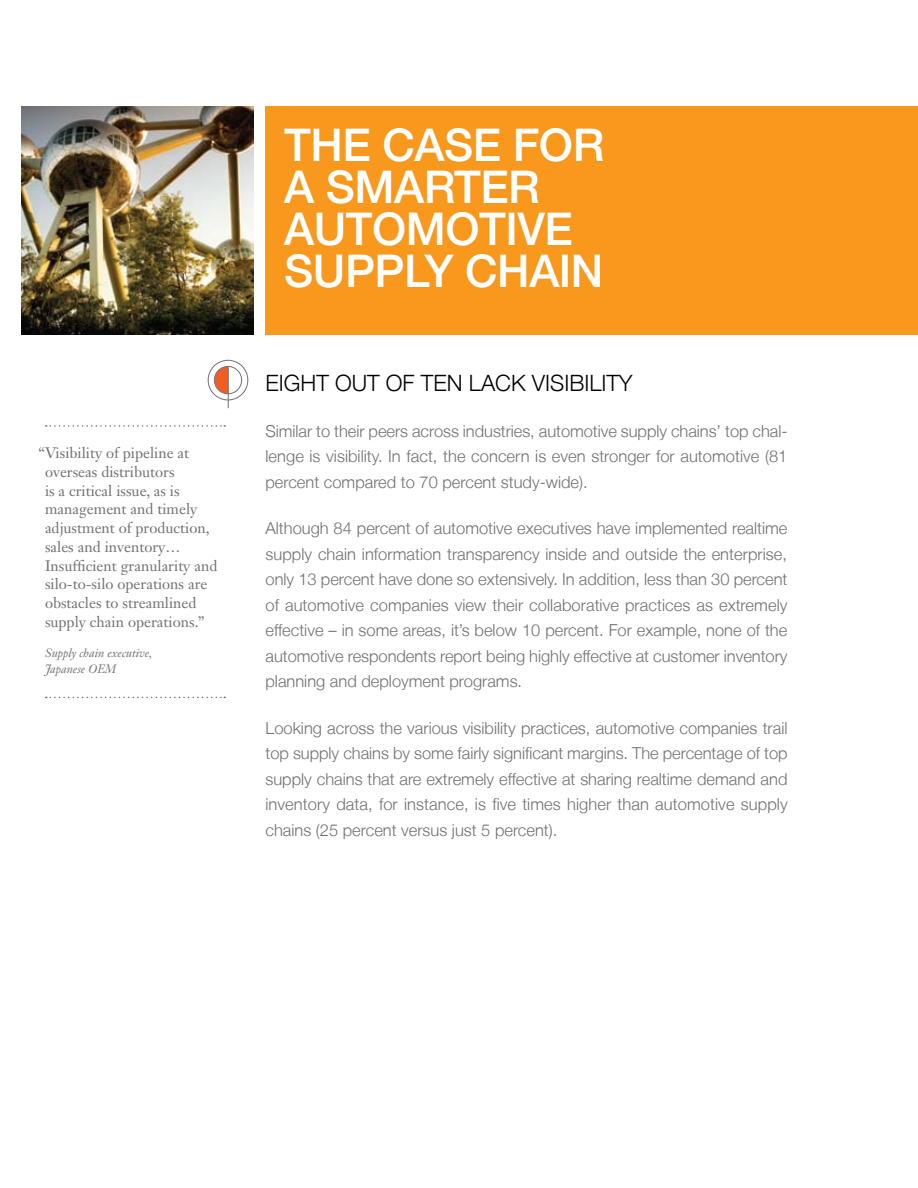
<style>
.page{position:relative;width:918px;height:1188px;background:#fff}
.page>*{position:absolute;margin:0;border:0;box-sizing:border-box;transform-origin:0 0}
.t1{font:500 45px/42px "Helvetica Neue LT";letter-spacing:-.01em;color:#fff}
.t2{font:300 22.5px "Helvetica Neue LT";color:#000}
.t3{font:300 16.5px/25.5px "Helvetica Neue LT";color:#717074;text-align:justify}
.t4{font:15px/18.8px "Janson Text LT Std";color:#717074}
.t5{font:italic 12px/16.5px "Janson Text LT Std";color:#717074}
</style>
<div class="page">
<img style="left:21px;top:106px;width:233px;height:229px">
<div style="left:266px;top:106px;width:652px;height:229px;background:#f8981d"></div>
<svg style="left:46px;top:425px;width:179px;height:2px"></svg>
<svg style="left:46px;top:697px;width:179px;height:1px"></svg>
<div style="left:208px;top:360px;width:40px;height:40px;border:1px solid #717074;border-radius:50%"></div>
<svg style="left:215px;top:366px;width:13px;height:28px"></svg>
<hr style="left:228px;top:366px;width:1px;height:42px;background:#717074">
<div style="left:214px;top:366px;width:28px;height:28px;border:1px solid #717074;border-radius:50%"></div>
<p class="t4" style="left:45px;top:443px;width:174px;text-indent:-6px">“Visibility of pipeline at overseas distributors<br>is a critical issue, as is management and timely adjustment of production, sales and inventory…<br>Insufficient granularity and silo-to-silo operations are obstacles to streamlined supply chain operations.”</p>
<p class="t5" style="left:45px;top:645px;width:109px">Supply chain executive,<br>Japanese OEM</p>
<h1 class="t1" style="left:284px;top:123px;width:321px">THE CASE FOR<br>A SMARTER<br>AUTOMOTIVE<br>SUPPLY CHAIN</h1>
<h2 class="t2" style="left:266px;top:369px;width:86px">Eight out</h2>
<h2 class="t2" style="left:386px;top:369px;width:50px">of ten</h2>
<h2 class="t2" style="left:469px;top:369px;width:15px">lac</h2>
<h2 class="t2" style="left:511px;top:369px;width:45px">k visibility</h2>
<p class="t3" style="left:266px;top:418px;width:524px">Similar to their peers across industries, automotive supply chains’ top chal&shy;lenge is visibility. In fact, the concern is even stronger for automotive (81 percent compared to 70 percent study-wide).</p>
<p class="t3" style="left:266px;top:515px;width:524px">Although 84 percent of automotive executives have implemented realtime supply chain information transparency inside and outside the enterprise, only 13 percent have done so extensively. In addition, less than 30 percent of automotive companies view their collaborative practices as extremely effective – in some areas, it’s below 10 percent. For example, none of the automotive respondents report being highly effective at customer inventory planning and deployment programs.</p>
<p class="t3" style="left:266px;top:715px;width:524px">Looking across the various visibility practices, automotive companies trail top supply chains by some fairly significant margins. The percentage of top supply chains that are extremely effective at sharing realtime demand and inventory data, for instance, is five times higher than automotive supply chains (25 percent versus just 5 percent).</p>
</div>
